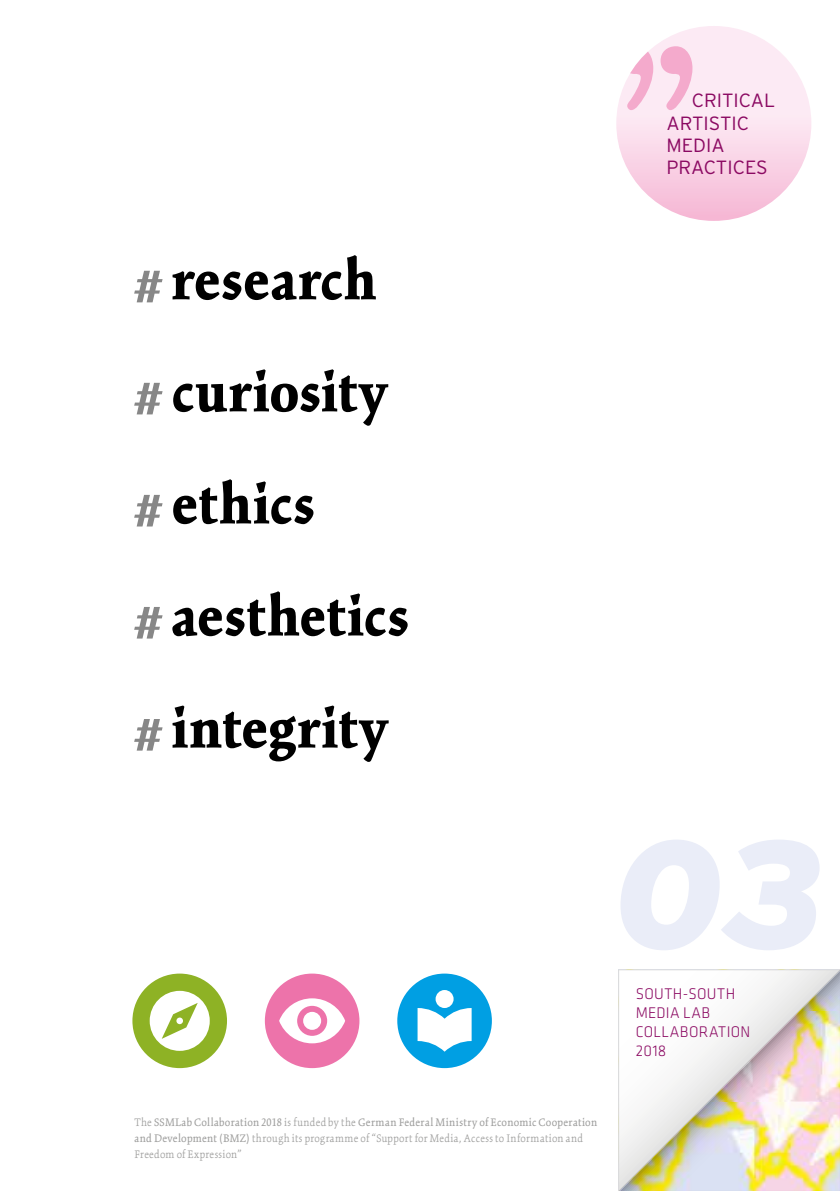
<style>
.page{position:relative;width:840px;height:1191px;background:#fff}
.page>*{position:absolute;margin:0;border:0;box-sizing:border-box;transform-origin:0 0}
.t1{font:italic 900 153.4px "Interstate";color:#eaedf8}
.t2{font:900 60px/112px "Kinesis Pro 3";letter-spacing:.02em;color:#000}
.t3{font:300 19.2px/22.4px "Interstate";color:#8b0962}
.t4{font:300 16px/19.2px "Klavika";letter-spacing:.02em;color:#8b0962;scale:.96 1}
.t5{font:300 12px/16px "Kinesis Pro 3";letter-spacing:.025em;color:#9d9d9c}
.s1{color:#878787}
.s2{font-weight:400}
</style>
<div class="page">
<img style="left:618px;top:969px;width:221px;height:222px">
<div style="left:616px;top:26px;width:194px;height:195px;background:linear-gradient(to bottom,#fef7fc,#f7c2db);border-radius:50%"></div>
<svg style="left:621px;top:46px;width:71px;height:64px;background:#f9d2e5"></svg>
<div style="left:265px;top:973px;width:94px;height:95px;background:#ed73aa;border-radius:50%"></div>
<div style="left:397px;top:973px;width:94px;height:95px;background:#009fe3;border-radius:50%"></div>
<div style="left:132px;top:973px;width:95px;height:95px;background:#8eb225;border-radius:50%"></div>
<svg style="left:150px;top:990px;width:60px;height:60px"></svg>
<svg style="left:279px;top:998px;width:66px;height:45px"></svg>
<svg style="left:417px;top:990px;width:54px;height:61px"></svg>
<h3 class="t3" style="left:666px;top:89px;width:110px;text-indent:25px">CRITICAL<br>ARTISTIC<br>MEDIA<br>PRACTICES</h3>
<h2 class="t2" style="left:134px;top:224px;width:275px"><span class="s1">#</span> research <span class="s1">#</span> curiosity <span class="s1">#</span> ethics<br><span class="s1">#</span> aesthetics <span class="s1">#</span> integrity</h2>
<h1 class="t1" style="left:612px;top:807px;width:212px">03</h1>
<h3 class="t4" style="left:635px;top:983px;width:121px">SOUTH-SOUTH<br>MEDIA LAB<br>COLLABORATION<br>2018</h3>
<p class="t5" style="left:134px;top:1114px;width:464px">The <span class="s2">SSMLab Collaboration 2018</span> is funded by the <span class="s2">German Federal Ministry of Economic Cooperation and Development (BMZ)</span> through its programme of “Support for Media, Access to Information and<br>Freedom of Expression”</p>
</div>
